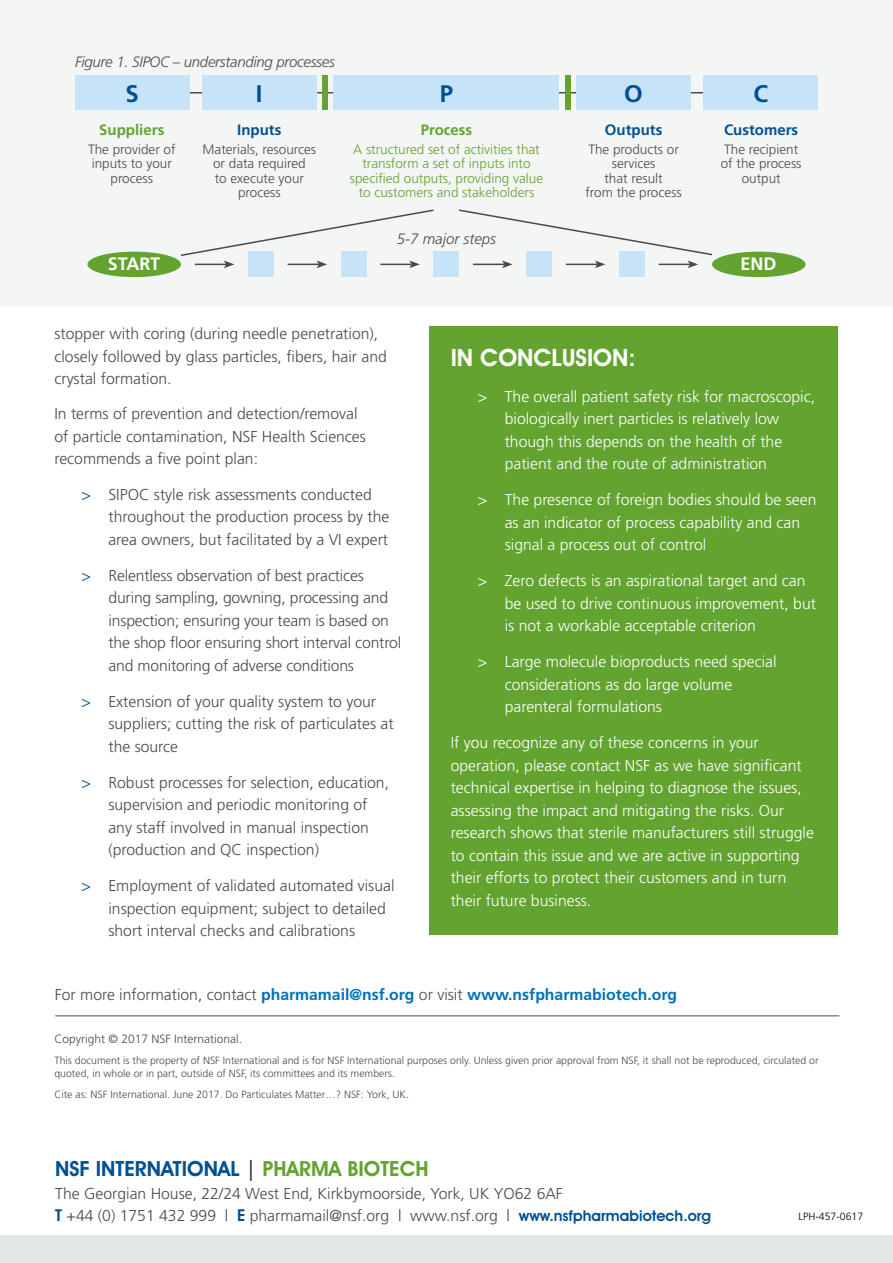
<style>
.page{position:relative;width:893px;height:1263px;background:#fff}
.page>*{position:absolute;margin:0;border:0;box-sizing:border-box;transform-origin:0 0}
.t1{font:600 24px "Avant Garde IT Cby BT";color:#fff}
.t2{font:700 24px "Frutiger";color:#005092}
.t3{font:600 21px "Avant Garde IT Cby BT";color:#005092}
.t4{font:700 18px "Frutiger";color:#fff}
.t5{font:300 15.75px/22.5px "Frutiger";color:#4a4a49}
.t6{font:300 15.75px/22.5px "Frutiger";color:#fff}
.t7{font:700 15.75px "Frutiger";color:#0071b9}
.t8{font:italic 300 15px "Frutiger";letter-spacing:-.02em;color:#4a4a49}
.t9{font:700 15px "Frutiger";color:#005092}
.t10{font:700 15px "Frutiger";color:#63a330}
.t11{font:italic 300 15px "Frutiger";color:#4a4a49}
.t12{font:300 13.5px/14.2px "Frutiger";color:#4a4a49;text-align:center}
.t13{font:300 13.5px/14.2px "Frutiger";color:#63a330;text-align:center}
.t14{font:300 12px "Frutiger";color:#4a4a49}
.t15{font:300 10.5px/12.6px "Frutiger";color:#4a4a49}
.t16{font:300 10.5px "Frutiger";color:#000}
.s1{color:#005092}
.s2{font-weight:300;color:#4a4a49}
.s3{color:#4a4a49}
.s4{color:#63a330}
.s5{font-family:"Avant Garde IT Cby BT";font-weight:600;font-size:16.5px;color:#005092}
.s6{font-family:"Avant Garde IT Cby BT";font-weight:600;font-size:15px;color:#005092}
</style>
<div class="page">
<hr style="left:55px;top:1015px;width:784px;height:1px;background:#4a4a49">
<div style="left:0;top:1236px;width:893px;height:27px;background:#e3e6e6"></div>
<div style="left:0;top:0;width:893px;height:306px;background:#f4f5f5"></div>
<div style="left:429px;top:327px;width:409px;height:608px;background:#63a330"></div>
<hr style="left:134px;top:92px;width:578px;height:1px;background:#4a4a49">
<div style="left:75px;top:76px;width:115px;height:34px;background:#c6e3f8"></div>
<div style="left:576px;top:76px;width:115px;height:34px;background:#c6e3f8"></div>
<div style="left:334px;top:76px;width:225px;height:34px;background:#c6e3f8"></div>
<div style="left:202px;top:76px;width:115px;height:34px;background:#c6e3f8"></div>
<div style="left:322px;top:76px;width:5px;height:34px;background:#63a330"></div>
<div style="left:566px;top:76px;width:5px;height:34px;background:#63a330"></div>
<div style="left:703px;top:76px;width:115px;height:34px;background:#c6e3f8"></div>
<div style="left:248px;top:252px;width:26px;height:25px;background:#c6e3f8"></div>
<div style="left:341px;top:252px;width:25px;height:25px;background:#c6e3f8"></div>
<div style="left:434px;top:252px;width:25px;height:25px;background:#c6e3f8"></div>
<div style="left:526px;top:252px;width:26px;height:25px;background:#c6e3f8"></div>
<div style="left:619px;top:252px;width:26px;height:25px;background:#c6e3f8"></div>
<div style="left:87px;top:252px;width:94px;height:25px;background:#63a330;border-radius:50%"></div>
<div style="left:712px;top:252px;width:94px;height:25px;background:#63a330;border-radius:50%"></div>
<svg style="left:457px;top:209px;width:257px;height:59px"></svg>
<svg style="left:179px;top:209px;width:256px;height:59px"></svg>
<p class="t8" style="left:75px;top:53px;width:261px">Figure 1. SIPOC – understanding processes</p>
<h1 class="t2" style="left:125px;top:80px;width:15px">S</h1>
<h1 class="t2" style="left:256px;top:80px;width:8px">I</h1>
<h1 class="t2" style="left:440px;top:80px;width:15px">P</h1>
<h1 class="t2" style="left:624px;top:80px;width:20px">O</h1>
<h1 class="t2" style="left:753px;top:80px;width:16px">C</h1>
<p class="t10" style="left:99px;top:121px;width:67px">Suppliers</p>
<p class="t9" style="left:237px;top:121px;width:46px">Inputs</p>
<p class="t10" style="left:421px;top:121px;width:53px">Process</p>
<p class="t9" style="left:605px;top:121px;width:59px">Outputs</p>
<p class="t9" style="left:724px;top:121px;width:76px">Customers</p>
<p class="t12" style="left:88px;top:142px;width:89px">The provider of inputs to your process</p>
<p class="t12" style="left:203px;top:142px;width:115px">Materials, resources or data required<br>to execute your process</p>
<p class="t13" style="left:350px;top:142px;width:195px">A structured set of activities that transform a set of inputs into specified outputs, providing value to customers and stakeholders</p>
<p class="t12" style="left:585px;top:142px;width:98px">The products or services<br>that result<br>from the process</p>
<p class="t12" style="left:721px;top:142px;width:82px">The recipient of the process output</p>
<p class="t11" style="left:397px;top:231px;width:101px">5-7 major steps</p>
<p class="t4" style="left:108px;top:253px;width:54px">START</p>
<p class="t4" style="left:740px;top:253px;width:37px">END</p>
<p class="t5" style="left:54px;top:322px;width:334px">stopper with coring (during needle penetration), closely followed by glass particles, fibers, hair and crystal formation.</p>
<p class="t5" style="left:54px;top:403px;width:313px">In terms of prevention and detection/removal of particle contamination, NSF Health Sciences recommends a five point plan:</p>
<p class="t5" style="left:108px;top:483px;width:282px;text-indent:-27px"><span class="s1">&gt;</span> SIPOC style risk assessments conducted throughout the production process by the area owners, but facilitated by a VI expert</p>
<p class="t5" style="left:108px;top:564px;width:294px;text-indent:-27px"><span class="s1">&gt;</span> Relentless observation of best practices during sampling, gowning, processing and inspection; ensuring your team is based on the shop floor ensuring short interval control and monitoring of adverse conditions</p>
<p class="t5" style="left:108px;top:690px;width:287px;text-indent:-27px"><span class="s1">&gt;</span> Extension of your quality system to your suppliers; cutting the risk of particulates at the source</p>
<p class="t5" style="left:108px;top:771px;width:282px;text-indent:-27px"><span class="s1">&gt;</span> Robust processes for selection, education, supervision and periodic monitoring of any staff involved in manual inspection (production and QC inspection)</p>
<p class="t5" style="left:108px;top:874px;width:288px;text-indent:-27px"><span class="s1">&gt;</span> Employment of validated automated visual inspection equipment; subject to detailed short interval checks and calibrations</p>
<h1 class="t1" style="left:451px;top:343px;width:187px">IN CONCLUSION:</h1>
<p class="t6" style="left:505px;top:385px;width:312px;text-indent:-27px">&gt; The overall patient safety risk for macroscopic, biologically inert particles is relatively low though this depends on the health of the patient and the route of administration</p>
<p class="t6" style="left:505px;top:488px;width:313px;text-indent:-27px">&gt; The presence of foreign bodies should be seen as an indicator of process capability and can signal a process out of control</p>
<p class="t6" style="left:505px;top:569px;width:313px;text-indent:-27px">&gt; Zero defects is an aspirational target and can be used to drive continuous improvement, but is not a workable acceptable criterion</p>
<p class="t6" style="left:505px;top:650px;width:273px;text-indent:-27px">&gt; Large molecule bioproducts need special considerations as do large volume parenteral formulations</p>
<p class="t6" style="left:451px;top:731px;width:365px">If you recognize any of these concerns in your operation, please contact NSF as we have significant technical expertise in helping to diagnose the issues, assessing the impact and mitigating the risks. Our research shows that sterile manufacturers still struggle to contain this issue and we are active in supporting their efforts to protect their customers and in turn their future business.</p>
<p class="t7" style="left:55px;top:986px;width:624px"><span class="s2">For more information, contact</span> pharmamail@nsf.org <span class="s2">or visit</span> www.nsfpharmabiotech.org</p>
<p class="t14" style="left:54px;top:1032px;width:189px">Copyright © 2017 NSF International.</p>
<p class="t15" style="left:54px;top:1054px;width:766px">This document is the property of NSF International and is for NSF International purposes only. Unless given prior approval from NSF, it shall not be reproduced, circulated or quoted, in whole or in part, outside of NSF, its committees and its members.</p>
<p class="t15" style="left:54px;top:1088px;width:356px">Cite as: NSF International. June 2017. Do Particulates Matter…? NSF: York, UK.</p>
<h2 class="t3" style="left:55px;top:1156px;width:375px">NSF INTERNATIONAL <span class="s3">|</span> <span class="s4">PHARMA BIOTECH</span></h2>
<p class="t5" style="left:55px;top:1182px;width:657px">The Georgian House, 22/24 West End, Kirkbymoorside, York, UK YO62 6AF<br><span class="s5">T</span> +44 (0) 1751 432 999 | <span class="s5">E</span> pharmamail@nsf.org | www.nsf.org | <span class="s6">www.nsfpharmabiotech.org</span></p>
<p class="t16" style="left:798px;top:1210px;width:66px">LPH-457-0617</p>
</div>
